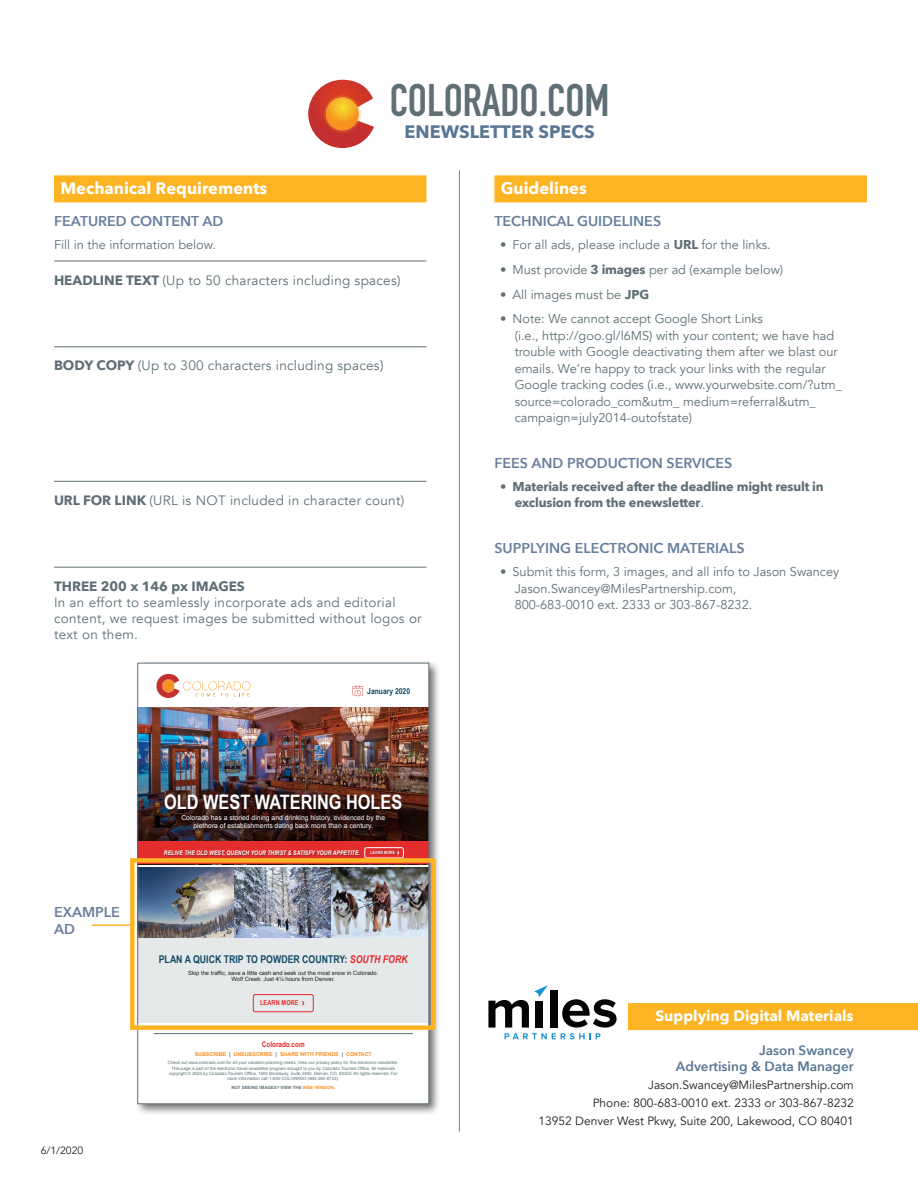
<style>
.page{position:relative;width:918px;height:1188px;background:#fff}
.page>*{position:absolute;margin:0;border:0;box-sizing:border-box;transform-origin:0 0}
.t1{font:700 45px "DIN Condensed";color:#5f6f76}
.t2{font:700 19.95px "Arial Narrow";color:#fff}
.t3{font:700 18px "Avenir Next";color:#597695}
.Paragraph_Style_2{font:700 16.5px "Avenir Next";color:#fff}
.Paragraph_Style_2-2{font:700 15px "Avenir Next";color:#fff}
.subhead{font:600 14.25px/17.1px "Avenir Next";color:#677f9d}
.Paragraph_Style_1{font:13.5px/16.2px "Avenir";letter-spacing:.02em;color:#5f6f76}
.t4{font:600 13.5px "Avenir Next";color:#597695}
.bullet{font:12.75px/16.5px "Avenir";color:#5f6f76}
.t5{font:700 12.75px/16.5px "Avenir Next";letter-spacing:-.015em;color:#5f6f76}
.t6{font:12px "Avenir";color:#231f20}
.t7{font:700 10.65px "Arial Narrow";color:#124966}
.t8{font:10.5px "Avenir";color:#231f20}
.t9{font:700 8.25px "Arial Narrow";color:#124966}
.t10{font:700 7.8px "Arial Narrow";color:#e52c2c}
.t11{font:6.75px/7.8px "Arial";color:#fff;text-align:center}
.t12{font:700 6.75px "Arial Narrow";letter-spacing:.02em;color:#e52c2c}
.t13{font:italic 700 6.3px "Arial Narrow";letter-spacing:.01em;color:#fff}
.t14{font:5.85px/6.8px "Arial";color:#231f20;text-align:center}
.t15{font:700 5.4px "Arial";color:#f69122}
.t16{font:4.35px/5.4px "Arial";color:#597077;text-align:center}
.t17{font:700 4.35px "Arial";color:#597077}
.t18{font:700 4.35px "Arial Narrow";letter-spacing:.02em;color:#fff}
.s1{font-family:"Avenir Next";font-weight:700}
.s2{font-style:italic;color:#e52c2c}
.s3{color:#5a7077}
.s4{color:#f69122}
.s5{color:#e52c2c}
.s6{font-family:"Avenir";font-weight:400}
</style>
<div class="page">
<hr style="left:459px;top:170px;width:1px;height:962px;background:#79838a">
<div style="left:508px;top:1003px;width:410px;height:27px;background:#fcb423"></div>
<div style="left:480px;top:977px;width:148px;height:69px;background:#fff"></div>
<svg style="left:488px;top:985px;width:129px;height:54px"></svg>
<div style="left:494px;top:175px;width:373px;height:27px;background:#fcb423"></div>
<div style="left:54px;top:175px;width:372px;height:27px;background:#fcb423"></div>
<hr style="left:54px;top:261px;width:372px;height:1px;background:#5f6f76">
<hr style="left:54px;top:346px;width:372px;height:1px;background:#5f6f76">
<hr style="left:54px;top:481px;width:372px;height:1px;background:#5f6f76">
<hr style="left:54px;top:567px;width:372px;height:1px;background:#5f6f76">
<div style="left:135px;top:660px;width:306px;height:456px;background:#231f20;opacity:.65"></div>
<div style="left:138px;top:663px;width:291px;height:441px;background:#fff"></div>
<div style="left:138px;top:934px;width:291px;height:89px;background:#e6e9ea"></div>
<svg style="left:302px;top:1000px;width:3px;height:6px"></svg>
<div style="left:253px;top:994px;width:61px;height:18px;border:1px solid #e52c2c;border-radius:2px"></div>
<img style="left:140px;top:867px;width:95px;height:71px">
<img style="left:235px;top:867px;width:97px;height:71px">
<img style="left:332px;top:867px;width:95px;height:71px">
<hr style="left:154px;top:1033px;width:259px;height:1px;background:#5a7077">
<img style="left:140px;top:707px;width:287px;height:28px">
<img style="left:140px;top:735px;width:287px;height:106px">
<div style="left:138px;top:841px;width:291px;height:23px;background:#e52c2c"></div>
<div style="left:364px;top:847px;width:41px;height:13px;background:#231f20;opacity:.55"></div>
<div style="left:365px;top:848px;width:39px;height:10px;border:1px solid #fff;border-radius:2px"></div>
<div style="left:370px;top:850px;width:30px;height:6px;background:#231f20;opacity:.55"></div>
<div style="left:163px;top:850px;width:198px;height:8px;background:#231f20;opacity:.55"></div>
<div style="left:166px;top:795px;width:240px;height:18px;background:#231f20;opacity:.24"></div>
<div style="left:182px;top:815px;width:208px;height:19px;background:#231f20;opacity:.75"></div>
<svg style="left:156px;top:674px;width:95px;height:24px"></svg>
<svg style="left:352px;top:685px;width:11px;height:11px"></svg>
<div style="left:138px;top:663px;width:291px;height:441px;border:1px solid #5f6f76"></div>
<div style="left:130px;top:858px;width:306px;height:172px;border:4px solid #fcb423"></div>
<hr style="left:92px;top:924px;width:38px;height:2px;background:#fcb423">
<svg style="left:308px;top:80px;width:66px;height:68px"></svg>
<p class="t1" style="left:390px;top:70px;width:222px">COLORADO.COM</p>
<p class="t3" style="left:405px;top:116px;width:192px">ENEWSLETTER SPECS</p>
<p class="Paragraph_Style_2" style="left:60px;top:174px;width:208px">Mechanical Requirements</p>
<p class="subhead" style="left:54px;top:212px;width:171px">FEATURED CONTENT AD</p>
<p class="bullet" style="left:54px;top:237px;width:163px">Fill in the information below.</p>
<p class="Paragraph_Style_1" style="left:54px;top:272px;width:348px"><span class="s1">HEADLINE TEXT</span> (Up to 50 characters including spaces)</p>
<p class="Paragraph_Style_1" style="left:54px;top:358px;width:331px"><span class="s1">BODY COPY</span> (Up to 300 characters including spaces)</p>
<p class="Paragraph_Style_1" style="left:54px;top:492px;width:352px"><span class="s1">URL FOR LINK</span> (URL is NOT included in character count)</p>
<p class="Paragraph_Style_1" style="left:54px;top:578px;width:369px"><span class="s1">THREE 200 x 146 px IMAGES<br></span>In an effort to seamlessly incorporate ads and editorial content, we request images be submitted without logos or text on them.</p>
<p class="t9" style="left:367px;top:685px;width:44px">January 2020</p>
<p class="t2" style="left:164px;top:787px;width:240px">OLD WEST WATERING HOLES</p>
<p class="t11" style="left:181px;top:814px;width:205px">Colorado has a storied dining and drinking history, evidenced by the plethora of establishments dating back more than a century.</p>
<p class="subhead" style="left:54px;top:903px;width:67px">EXAMPLE<br>AD</p>
<p class="t8" style="left:41px;top:1144px;width:44px">6/1/2020</p>
<p class="t13" style="left:164px;top:848px;width:198px">RELIVE THE OLD WEST, QUENCH YOUR THIRST &amp; SATISFY YOUR APPETITE.</p>
<p class="t18" style="left:370px;top:849px;width:26px">LEARN MORE</p>
<p class="t7" style="left:159px;top:951px;width:250px">PLAN A QUICK TRIP TO POWDER COUNTRY: <span class="s2">SOUTH FORK</span></p>
<p class="t14" style="left:188px;top:969px;width:192px">Skip the traffic, save a little cash and seek out the most snow in Colorado.<br>Wolf Creek: Just 4½ hours from Denver.</p>
<p class="t12" style="left:260px;top:998px;width:40px">LEARN MORE</p>
<p class="t10" style="left:262px;top:1038px;width:44px">Colorado.com</p>
<p class="t15" style="left:195px;top:1051px;width:179px">SUBSCRIBE <span class="s3">|</span> UNSUBSCRIBE <span class="s3">|</span> SHARE WITH FRIENDS <span class="s3">|</span> CONTACT</p>
<p class="t16" style="left:168px;top:1060px;width:232px">Check out www.colorado.com for all your vacation-planning needs. View our privacy policy for this electronic newsletter.<br>This page is part of the electronic travel newsletter program brought to you by Colorado Tourism Office. All materials copyright © 2020 by Colorado Tourism Office, 1600 Broadway, Suite 2500, Denver, CO, 80202. All rights reserved. For more information call 1-800-COLORADO (800-265-6723).</p>
<p class="t17" style="left:231px;top:1084px;width:105px">NOT SEEING IMAGES? VIEW THE <span class="s4">WEB VERSION</span><span class="s5">.</span></p>
<p class="Paragraph_Style_2" style="left:501px;top:174px;width:87px">Guidelines</p>
<p class="subhead" style="left:494px;top:212px;width:168px">TECHNICAL GUIDELINES</p>
<p class="bullet" style="left:500px;top:237px;width:272px"><span class="s1">•</span> For all ads, please include a <span class="s1">URL</span> for the links.</p>
<p class="bullet" style="left:500px;top:262px;width:285px"><span class="s1">•</span> Must provide <span class="s1">3 images</span> per ad (example below)</p>
<p class="bullet" style="left:500px;top:286px;width:151px"><span class="s1">•</span> All images must be <span class="s1">JPG</span></p>
<p class="bullet" style="left:515px;top:311px;width:329px;text-indent:-15px"><span class="s1">•</span> Note: We cannot accept Google Short Links<br>(i.e., http://goo.gl/l6MS) with your content; we have had trouble with Google deactivating them after we blast our emails. We’re happy to track your links with the regular Google tracking codes (i.e., www.yourwebsite.com/?utm_ source=colorado_com&amp;utm_ medium=referral&amp;utm_ campaign=july2014-outofstate)</p>
<p class="subhead" style="left:494px;top:454px;width:239px">FEES AND PRODUCTION SERVICES</p>
<p class="t5" style="left:515px;top:478px;width:311px;text-indent:-15px">• Materials received after the deadline might result in exclusion from the enewsletter<span class="s6">.</span></p>
<p class="subhead" style="left:494px;top:539px;width:252px">SUPPLYING ELECTRONIC MATERIALS</p>
<p class="bullet" style="left:515px;top:564px;width:326px;text-indent:-15px"><span class="s1">•</span> Submit this form, 3 images, and all info to Jason Swancey<br>Jason.Swancey@MilesPartnership.com,<br>800-683-0010 ext. 2333 or 303-867-8232.</p>
<p class="Paragraph_Style_2-2" style="left:655px;top:1003px;width:200px">Supplying Digital Materials</p>
<p class="t4" style="left:759px;top:1039px;width:96px">Jason Swancey</p>
<p class="t4" style="left:676px;top:1055px;width:179px">Advertising &amp; Data Manager</p>
<p class="t6" style="left:648px;top:1078px;width:207px">Jason.Swancey@MilesPartnership.com</p>
<p class="t6" style="left:593px;top:1096px;width:263px">Phone: 800-683-0010 ext. 2333 or 303-867-8232</p>
<p class="t6" style="left:538px;top:1114px;width:317px">13952 Denver West Pkwy, Suite 200, Lakewood, CO 80401</p>
</div>
